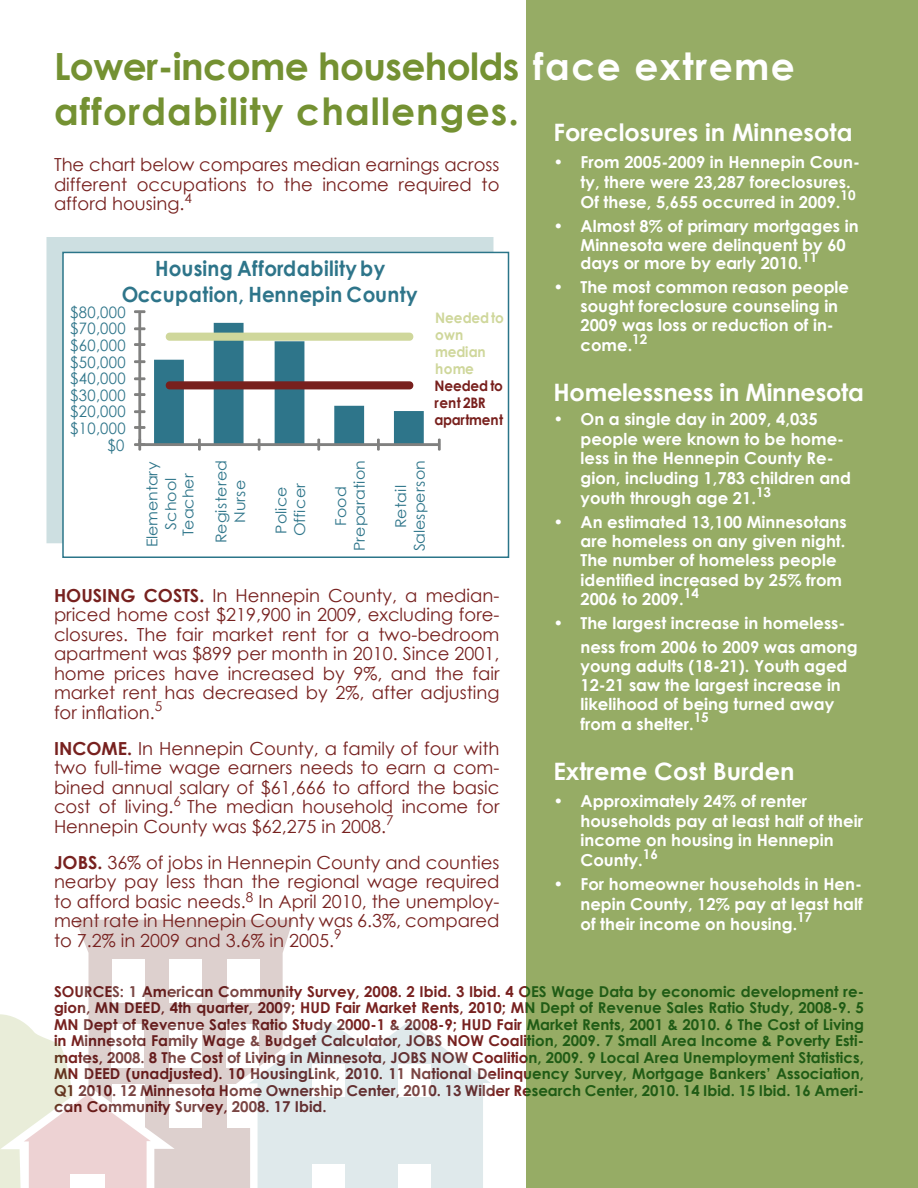
<style>
.page{position:relative;width:918px;height:1188px;background:#fff}
.page>*{position:absolute;margin:0;border:0;box-sizing:border-box;transform-origin:0 0}
.t1{font:700 37.5px/45px "Century Gothic";letter-spacing:.03em;color:#749132}
.t2{font:700 24px "Century Gothic";color:#fff}
.t3{font:700 21px/26.2px "Century Gothic";letter-spacing:.01em;color:#2e758a;text-align:center;scale:.94 1}
.t4{font:18px/19.5px "Century Gothic";color:#77211f;text-align:justify}
.t5{font:700 16.5px/19.8px "Century Gothic";color:#fff}
.t6{font:15.75px "Century Gothic";letter-spacing:.03em;color:#2e758a;scale:.94 1}
.t7{font:700 15px/16.5px "Century Gothic";color:#77211f;text-align:justify}
.t8{font:14.85px/18.6px "Century Gothic";letter-spacing:.01em;color:#2e758a;text-align:center;scale:1.06 1}
.t9{font:700 14.55px/17.1px "Century Gothic";letter-spacing:-.01em;color:#78201d;scale:.94 1}
.t10{font:700 14.55px/17.1px "Century Gothic";letter-spacing:-.005em;color:#cfd79b;scale:.94 1}
.t11{font:700 13.5px "Century Gothic";color:#fff}
.s1{color:#fff}
.s2{font-weight:700}
.s3{font-size:15.75px}
</style>
<div class="page">
<div style="left:526px;top:0;width:392px;height:1188px;background:#96ac65"></div>
<svg style="left:75px;top:919px;width:218px;height:269px;background:#e0d4d2"></svg>
<div style="left:112px;top:959px;width:33px;height:43px;background:#fff"></div>
<div style="left:169px;top:959px;width:33px;height:43px;background:#fff"></div>
<div style="left:227px;top:959px;width:32px;height:43px;background:#fff"></div>
<div style="left:169px;top:1024px;width:32px;height:43px;background:#fff"></div>
<div style="left:226px;top:1024px;width:33px;height:43px;background:#fff"></div>
<div style="left:169px;top:1084px;width:33px;height:43px;background:#fff"></div>
<svg style="left:227px;top:1012px;width:263px;height:176px;fill:#dfe9eb"></svg>
<div style="left:312px;top:1065px;width:33px;height:32px;background:#fff"></div>
<div style="left:399px;top:1065px;width:32px;height:32px;background:#fff"></div>
<div style="left:399px;top:1164px;width:32px;height:24px;background:#fff"></div>
<div style="left:312px;top:1164px;width:33px;height:24px;background:#fff"></div>
<svg style="left:0;top:1014px;width:175px;height:174px"></svg>
<div style="left:70px;top:1174px;width:35px;height:14px;background:#fff"></div>
<div style="left:46px;top:237px;width:448px;height:306px;background:#cddfe1;border:2px solid #cddfe1"></div>
<div style="left:63px;top:252px;width:445px;height:305px;background:#fff"></div>
<div style="left:138px;top:311px;width:3px;height:134px;border:2px solid #80807f"></div>
<svg style="left:134px;top:310px;width:12px;height:3px"></svg>
<svg style="left:134px;top:327px;width:12px;height:3px"></svg>
<svg style="left:134px;top:343px;width:12px;height:3px"></svg>
<svg style="left:134px;top:360px;width:12px;height:3px"></svg>
<svg style="left:134px;top:377px;width:12px;height:3px"></svg>
<svg style="left:134px;top:393px;width:12px;height:3px"></svg>
<svg style="left:134px;top:410px;width:12px;height:3px"></svg>
<svg style="left:134px;top:426px;width:12px;height:3px"></svg>
<div style="left:139px;top:443px;width:301px;height:3px;border:2px solid #80807f"></div>
<svg style="left:438px;top:439px;width:3px;height:12px"></svg>
<svg style="left:134px;top:439px;width:12px;height:12px"></svg>
<svg style="left:154px;top:323px;width:270px;height:128px"></svg>
<div style="left:62px;top:252px;width:447px;height:306px;border:2px solid #2b7589"></div>
<p class="t1" style="left:54px;top:42px;width:742px">Lower-income households <span class="s1">face extreme </span>affordability challenges.</p>
<p class="t4" style="left:54px;top:154px;width:447px">The chart below compares median earnings across different occupations to the income required to afford housing.<sup>4</sup></p>
<p class="t2" style="left:554px;top:114px;width:301px">Foreclosures in Minnesota</p>
<p class="t5" style="left:580px;top:151px;width:281px;text-indent:-27px">• From 2005-2009 in Hennepin Coun&shy;ty, there were 23,287 foreclosures.<br>Of these, 5,655 occurred in 2009.</p>
<p class="t11" style="left:841px;top:185px;width:17px">10</p>
<p class="t5" style="left:580px;top:215px;width:280px;line-height:18.9px;text-indent:-27px">• Almost 8% of primary mortgages in<br>Minnesota were delinquent by 60 days or more by early 2010.</p>
<p class="t11" style="left:802px;top:247px;width:17px">11</p>
<p class="t5" style="left:580px;top:277px;width:270px;line-height:19.2px;text-indent:-27px">• The most common reason people sought foreclosure counseling in<br>2009 was loss or reduction of in&shy;come.</p>
<p class="t3" style="left:122px;top:254px;width:316px">Housing Affordability by<br>Occupation, Hennepin County</p>
<p class="t6" style="left:70px;top:301px;width:61px">$80,000</p>
<p class="t10" style="left:435px;top:308px;width:74px">Needed to own median home</p>
<p class="t6" style="left:70px;top:318px;width:61px">$70,000</p>
<p class="t11" style="left:632px;top:328px;width:17px">12</p>
<p class="t2" style="left:554px;top:374px;width:312px">Homelessness in Minnesota</p>
<p class="t5" style="left:580px;top:408px;width:272px;text-indent:-27px">• On a single day in 2009, 4,035 people were known to be home&shy;less in the Hennepin County Re&shy;gion, including 1,783 children and youth through age 21.</p>
<p class="t6" style="left:70px;top:334px;width:61px">$60,000</p>
<p class="t6" style="left:70px;top:351px;width:61px">$50,000</p>
<p class="t6" style="left:70px;top:368px;width:61px">$40,000</p>
<p class="t9" style="left:434px;top:377px;width:75px">Needed to rent 2BR apartment</p>
<p class="t6" style="left:70px;top:384px;width:61px">$30,000</p>
<p class="t6" style="left:70px;top:401px;width:61px">$20,000</p>
<p class="t6" style="left:70px;top:417px;width:61px">$10,000</p>
<p class="t6" style="left:107px;top:434px;width:20px">$0</p>
<p class="t8" style="left:143px;top:547px;width:82px;line-height:18px;rotate:-90deg">Elementary<br>School<br>Teacher</p>
<p class="t8" style="left:212px;top:543px;width:80px;rotate:-90deg">Registered<br>Nurse</p>
<p class="t8" style="left:331px;top:551px;width:88px;rotate:-90deg">Food<br>Preparation</p>
<p class="t8" style="left:391px;top:551px;width:88px;rotate:-90deg">Retail<br>Salesperson</p>
<p class="t8" style="left:271px;top:536px;width:52px;text-align:left;rotate:-90deg">Police<br>Officer</p>
<p class="t11" style="left:756px;top:481px;width:17px">13</p>
<p class="t5" style="left:580px;top:512px;width:268px;line-height:19.4px;text-indent:-27px">• An estimated 13,100 Minnesotans are homeless on any given night.<br>The number of homeless people identified increased by 25% from<br>2006 to 2009.</p>
<p class="t11" style="left:684px;top:583px;width:17px">14</p>
<p class="t5" style="left:580px;top:611px;width:279px;line-height:24px;text-indent:-27px">• The largest increase in homeless&shy;ness from 2006 to 2009 was among</p>
<p class="t5" style="left:580px;top:656px;width:268px;line-height:19.2px">young adults (18-21). Youth aged<br>12-21 saw the largest increase in likelihood of being turned away from a shelter.</p>
<p class="t4" style="left:54px;top:585px;width:447px"><span class="s2">HOUSING COSTS.</span> In Hennepin County, a median&shy;priced home cost $219,900 in 2009, excluding fore&shy;closures. The fair market rent for a two-bedroom apartment was $899 per month in 2010. Since 2001, home prices have increased by 9%, and the fair market rent has decreased by 2%, after adjusting for inflation.<sup>5</sup></p>
<p class="t4" style="left:54px;top:738px;width:447px"><span class="s2">INCOME.</span> In Hennepin County, a family of four with two full-time wage earners needs to earn a com&shy;bined annual salary of $61,666 to afford the basic cost of living.<sup>6</sup> The median household income for Hennepin County was $62,275 in 2008.<sup>7</sup></p>
<p class="t4" style="left:54px;top:852px;width:447px"><span class="s2">JOBS.</span> 36% of jobs in Hennepin County and counties nearby pay less than the regional wage required to afford basic needs.<sup>8</sup> In April 2010, the unemploy&shy;ment rate in Hennepin County was 6.3%, compared to 7.2% in 2009 and 3.6% in 2005.<sup>9</sup></p>
<p class="t11" style="left:694px;top:707px;width:17px">15</p>
<p class="t2" style="left:554px;top:753px;width:242px">Extreme Cost Burden</p>
<p class="t5" style="left:580px;top:790px;width:284px;text-indent:-27px">• Approximately 24% of renter households pay at least half of their income on housing in Hennepin<br>County.</p>
<p class="t11" style="left:643px;top:843px;width:17px">16</p>
<p class="t5" style="left:580px;top:873px;width:284px;text-align:justify;text-indent:-27px">• For homeowner households in Hen&shy;nepin County, 12% pay at least half of their income on housing<span class="s3">.</span></p>
<p class="t11" style="left:797px;top:907px;width:17px">17</p>
<p class="t7" style="left:54px;top:982px;width:812px">SOURCES: 1 American Community Survey, 2008. 2 Ibid. 3 Ibid. 4 OES Wage Data by economic development re&shy;gion, MN DEED, 4th quarter, 2009; HUD Fair Market Rents, 2010; MN Dept of Revenue Sales Ratio Study, 2008-9. 5<br>MN Dept of Revenue Sales Ratio Study 2000-1 &amp; 2008-9; HUD Fair Market Rents, 2001 &amp; 2010. 6 The Cost of Living in Minnesota Family Wage &amp; Budget Calculator, JOBS NOW Coalition, 2009. 7 Small Area Income &amp; Poverty Esti&shy;mates, 2008. 8 The Cost of Living in Minnesota, JOBS NOW Coalition, 2009. 9 Local Area Unemployment Statistics, MN DEED (unadjusted). 10 HousingLink, 2010. 11 National Delinquency Survey, Mortgage Bankers’ Association, Q1 2010. 12 Minnesota Home Ownership Center, 2010. 13 Wilder Research Center, 2010. 14 Ibid. 15 Ibid. 16 Ameri&shy;can Community Survey, 2008. 17 Ibid.</p>
</div>
